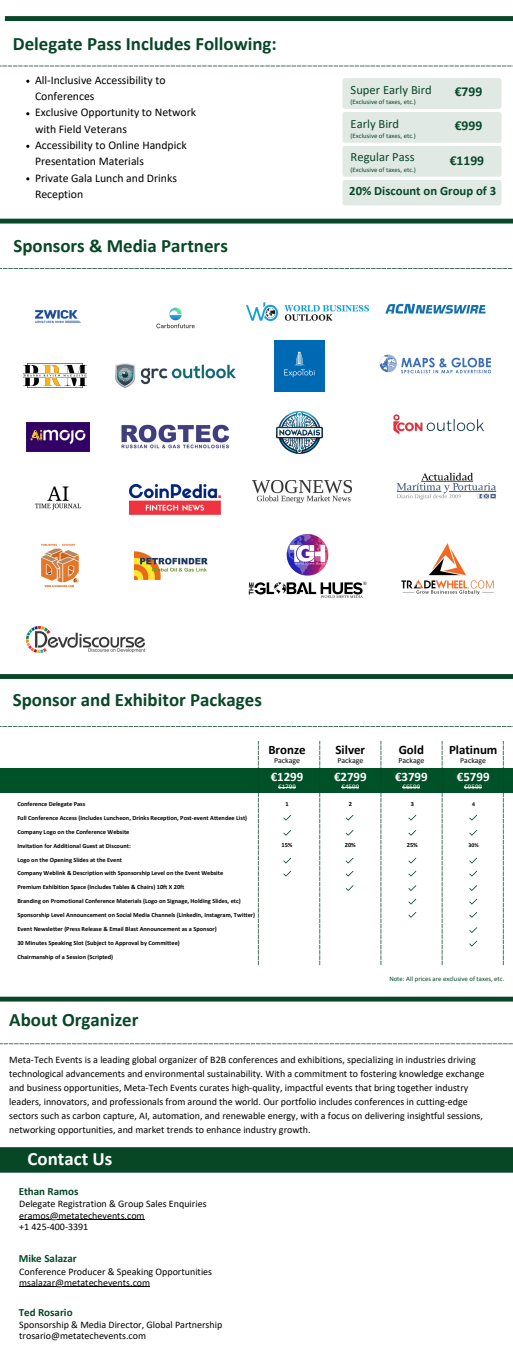
<style>
.page{position:relative;width:513px;height:1362px;background:#fff}
.page>*{position:absolute;margin:0;border:0;box-sizing:border-box;transform-origin:0 0}
.t1{font:700 18.9px "Calibri";color:#074726}
.t2{font:700 18.9px "Calibri";color:#fff}
.t3{font:700 13.55px "Calibri";color:#074726}
.t4{font:700 12.9px "Calibri";color:#000}
.t5{font:700 12.9px "Calibri";color:#fff}
.t6{font:700 12.7px "Calibri";color:#074726}
.t7{font:12.55px "Calibri";color:#074726}
.t8{font:11.75px/16.3px "Calibri";color:#000}
.t9{font:700 11px "Calibri";color:#074726}
.t10{font:10px/13.9px "Calibri";color:#000}
.t11{font:7.8px "Calibri";color:#000}
.t12{font:7px "Calibri";color:#fff}
.t13{font:6.75px "Calibri";color:#074726}
.t14{font:700 6.35px "Calibri";color:#000}
.t15{font:700 5.85px "Calibri";color:#000}
</style>
<div class="page">
<div style="left:5px;top:16px;width:507px;height:5px;background:#074726"></div>
<div style="left:0;top:219px;width:512px;height:5px;background:#074726"></div>
<div style="left:0;top:674px;width:512px;height:5px;background:#074726"></div>
<svg style="left:0;top:268px;width:512px;height:1px"></svg>
<img style="left:26px;top:626px;width:118px;height:26px">
<img style="left:24px;top:364px;width:62px;height:24px">
<img style="left:26px;top:422px;width:63px;height:29px">
<img style="left:130px;top:484px;width:90px;height:31px">
<img style="left:134px;top:551px;width:74px;height:28px">
<img style="left:274px;top:341px;width:50px;height:50px">
<img style="left:41px;top:543px;width:38px;height:45px">
<img style="left:35px;top:486px;width:46px;height:24px">
<img style="left:276px;top:411px;width:46px;height:42px">
<img style="left:393px;top:414px;width:91px;height:21px">
<img style="left:385px;top:303px;width:101px;height:11px">
<img style="left:379px;top:354px;width:113px;height:20px">
<img style="left:401px;top:543px;width:92px;height:52px">
<img style="left:396px;top:472px;width:99px;height:28px">
<img style="left:116px;top:364px;width:119px;height:24px">
<img style="left:121px;top:424px;width:109px;height:25px">
<img style="left:248px;top:535px;width:119px;height:63px">
<img style="left:247px;top:303px;width:121px;height:17px">
<img style="left:252px;top:480px;width:99px;height:23px">
<svg style="left:0;top:66px;width:512px;height:1px"></svg>
<div style="left:342px;top:180px;width:159px;height:26px;background:#e1e9e5"></div>
<div style="left:342px;top:78px;width:159px;height:31px;background:#e1e9e5;border-radius:3px"></div>
<div style="left:342px;top:112px;width:159px;height:31px;background:#e1e9e5;border-radius:3px"></div>
<div style="left:342px;top:146px;width:159px;height:31px;background:#e1e9e5;border-radius:3px"></div>
<svg style="left:0;top:726px;width:512px;height:1px"></svg>
<div style="left:0;top:768px;width:512px;height:25px;background:#005128"></div>
<svg style="left:380px;top:741px;width:1px;height:224px"></svg>
<svg style="left:441px;top:741px;width:1px;height:224px"></svg>
<svg style="left:502px;top:741px;width:1px;height:224px"></svg>
<svg style="left:319px;top:741px;width:1px;height:224px"></svg>
<svg style="left:258px;top:741px;width:1px;height:224px"></svg>
<svg style="left:278px;top:787px;width:18px;height:1px"></svg>
<svg style="left:341px;top:787px;width:18px;height:1px"></svg>
<svg style="left:283px;top:815px;width:8px;height:6px"></svg>
<svg style="left:283px;top:858px;width:8px;height:6px"></svg>
<svg style="left:283px;top:830px;width:8px;height:6px"></svg>
<svg style="left:283px;top:871px;width:8px;height:6px"></svg>
<svg style="left:345px;top:815px;width:8px;height:6px"></svg>
<svg style="left:345px;top:858px;width:8px;height:6px"></svg>
<svg style="left:345px;top:830px;width:8px;height:6px"></svg>
<svg style="left:345px;top:871px;width:8px;height:6px"></svg>
<svg style="left:345px;top:885px;width:8px;height:6px"></svg>
<svg style="left:408px;top:815px;width:8px;height:6px"></svg>
<svg style="left:408px;top:858px;width:8px;height:6px"></svg>
<svg style="left:408px;top:830px;width:8px;height:6px"></svg>
<svg style="left:408px;top:871px;width:8px;height:6px"></svg>
<svg style="left:408px;top:885px;width:8px;height:6px"></svg>
<svg style="left:408px;top:899px;width:8px;height:6px"></svg>
<svg style="left:408px;top:912px;width:8px;height:6px"></svg>
<svg style="left:469px;top:815px;width:7px;height:6px"></svg>
<svg style="left:469px;top:858px;width:7px;height:6px"></svg>
<svg style="left:469px;top:830px;width:7px;height:6px"></svg>
<svg style="left:469px;top:871px;width:7px;height:6px"></svg>
<svg style="left:469px;top:886px;width:7px;height:5px"></svg>
<svg style="left:469px;top:928px;width:7px;height:5px"></svg>
<svg style="left:469px;top:899px;width:7px;height:6px"></svg>
<svg style="left:469px;top:941px;width:7px;height:6px"></svg>
<svg style="left:469px;top:912px;width:7px;height:6px"></svg>
<svg style="left:402px;top:787px;width:18px;height:1px"></svg>
<svg style="left:464px;top:787px;width:17px;height:1px"></svg>
<div style="left:0;top:997px;width:512px;height:5px;background:#074726"></div>
<div style="left:0;top:1147px;width:512px;height:26px;background:#074726"></div>
<svg style="left:0;top:1043px;width:512px;height:1px"></svg>
<img style="left:34px;top:310px;width:47px;height:13px">
<img style="left:156px;top:307px;width:39px;height:22px">
<hr style="left:19px;top:1219px;width:125px;height:1px;background:#000">
<hr style="left:19px;top:1287px;width:131px;height:1px;background:#000">
<p class="t1" style="left:13px;top:36px;width:265px">Delegate Pass Includes Following:</p>
<p class="t8" style="left:35px;top:73px;width:132px">All-Inclusive Accessibility to<br>Conferences</p>
<p class="t8" style="left:35px;top:105px;width:162px">Exclusive Opportunity to Network with Field Veterans</p>
<p class="t8" style="left:35px;top:138px;width:153px">Accessibility to Online Handpick<br>Presentation Materials</p>
<p class="t8" style="left:35px;top:170px;width:143px">Private Gala Lunch and Drinks<br>Reception</p>
<p class="t1" style="left:13px;top:238px;width:216px">Sponsors &amp; Media Partners</p>
<p class="t7" style="left:350px;top:84px;width:82px">Super Early Bird</p>
<p class="t13" style="left:350px;top:99px;width:67px">(Exclusive of taxes, etc.)</p>
<p class="t3" style="left:454px;top:86px;width:29px">€799</p>
<p class="t7" style="left:350px;top:118px;width:50px">Early Bird</p>
<p class="t3" style="left:454px;top:120px;width:29px">€999</p>
<p class="t13" style="left:350px;top:133px;width:67px">(Exclusive of taxes, etc.)</p>
<p class="t7" style="left:350px;top:152px;width:65px">Regular Pass</p>
<h1 class="t3" style="left:449px;top:155px;width:36px">€1199</h1>
<p class="t13" style="left:350px;top:167px;width:67px">(Exclusive of taxes, etc.)</p>
<p class="t6" style="left:349px;top:186px;width:148px">20% Discount on Group of 3</p>
<h2 class="t1" style="left:13px;top:692px;width:250px">Sponsor and Exhibitor Packages</h2>
<p class="t4" style="left:268px;top:744px;width:39px">Bronze</p>
<p class="t11" style="left:274px;top:757px;width:27px">Package</p>
<p class="t5" style="left:270px;top:771px;width:34px">€1299</p>
<h1 class="t12" style="left:278px;top:784px;width:19px">€1799</h1>
<p class="t4" style="left:335px;top:744px;width:31px">Silver</p>
<p class="t11" style="left:337px;top:757px;width:27px">Package</p>
<p class="t5" style="left:334px;top:771px;width:34px">€2799</p>
<p class="t12" style="left:341px;top:784px;width:19px">€4599</p>
<p class="t4" style="left:398px;top:744px;width:27px">Gold</p>
<h1 class="t5" style="left:394px;top:771px;width:34px">€3799</h1>
<p class="t12" style="left:402px;top:784px;width:19px">€6599</p>
<p class="t11" style="left:398px;top:757px;width:27px">Package</p>
<p class="t4" style="left:448px;top:744px;width:50px">Platinum</p>
<p class="t5" style="left:456px;top:771px;width:34px">€5799</p>
<p class="t12" style="left:464px;top:784px;width:19px">€9599</p>
<p class="t11" style="left:460px;top:757px;width:27px">Package</p>
<p class="t14" style="left:17px;top:801px;width:69px">Conference Delegate Pass</p>
<p class="t14" style="left:17px;top:815px;width:231px">Full Conference Access (Includes Luncheon, Drinks Reception, Post-event Attendee List)</p>
<p class="t14" style="left:17px;top:829px;width:113px">Company Logo on the Conference Website</p>
<p class="t14" style="left:17px;top:843px;width:115px">Invitation for Additional Guest at Discount:</p>
<p class="t14" style="left:17px;top:857px;width:106px">Logo on the Opening Slides at the Event</p>
<p class="t14" style="left:17px;top:871px;width:207px">Company Weblink &amp; Description with Sponsorship Level on the Event Website</p>
<p class="t14" style="left:17px;top:885px;width:168px">Premium Exhibition Space (Includes Tables &amp; Chairs) 10ft X 20ft</p>
<p class="t14" style="left:17px;top:898px;width:225px">Branding on Promotional Conference Materials (Logo on Signage, Holding Slides, etc)</p>
<p class="t14" style="left:17px;top:912px;width:239px">Sponsorship Level Announcement on Social Media Channels (LinkedIn, Instagram, Twitter)</p>
<p class="t14" style="left:17px;top:926px;width:201px">Event Newsletter (Press Release &amp; Email Blast Announcement as a Sponsor)</p>
<p class="t14" style="left:17px;top:940px;width:164px">30 Minutes Speaking Slot (Subject to Approval by Committee)</p>
<p class="t14" style="left:17px;top:954px;width:97px">Chairmanship of a Session (Scripted)</p>
<p class="t14" style="left:285px;top:801px;width:5px">1</p>
<p class="t14" style="left:281px;top:842px;width:13px">15%</p>
<p class="t14" style="left:348px;top:801px;width:5px">2</p>
<p class="t14" style="left:344px;top:842px;width:13px">20%</p>
<p class="t14" style="left:410px;top:801px;width:5px">3</p>
<p class="t14" style="left:406px;top:842px;width:13px">25%</p>
<p class="t15" style="left:471px;top:802px;width:4px">4</p>
<p class="t15" style="left:468px;top:843px;width:12px">30%</p>
<p class="t13" style="left:389px;top:976px;width:116px">Note: All prices are exclusive of taxes, etc.</p>
<p class="t1" style="left:9px;top:1012px;width:131px">About Organizer</p>
<h2 class="t10" style="left:9px;top:1054px;width:476px">Meta-Tech Events is a leading global organizer of B2B conferences and exhibitions, specializing in industries driving technological advancements and environmental sustainability. With a commitment to fostering knowledge exchange and business opportunities, Meta-Tech Events curates high-quality, impactful events that bring together industry leaders, innovators, and professionals from around the world. Our portfolio includes conferences in cutting-edge sectors such as carbon capture, AI, automation, and renewable energy, with a focus on delivering insightful sessions, networking opportunities, and market trends to enhance industry growth.</h2>
<p class="t2" style="left:28px;top:1151px;width:86px">Contact Us</p>
<h2 class="t9" style="left:19px;top:1186px;width:61px">Ethan Ramos</h2>
<h2 class="t10" style="left:19px;top:1198px;width:189px">Delegate Registration &amp; Group Sales Enquiries</h2>
<h2 class="t10" style="left:19px;top:1211px;width:127px;line-height:11.2px">eramos@metatechevents.com +1 425-400-3391</h2>
<p class="t9" style="left:19px;top:1254px;width:60px">Mike Salazar</p>
<p class="t10" style="left:19px;top:1265px;width:194px">Conference Producer &amp; Speaking Opportunities</p>
<p class="t10" style="left:19px;top:1276px;width:132px">msalazar@metatechevents.com</p>
<h2 class="t9" style="left:19px;top:1308px;width:55px">Ted Rosario</h2>
<p class="t10" style="left:19px;top:1320px;width:204px;line-height:11.2px">Sponsorship &amp; Media Director, Global Partnership trosario@metatechevents.com</p>
</div>
